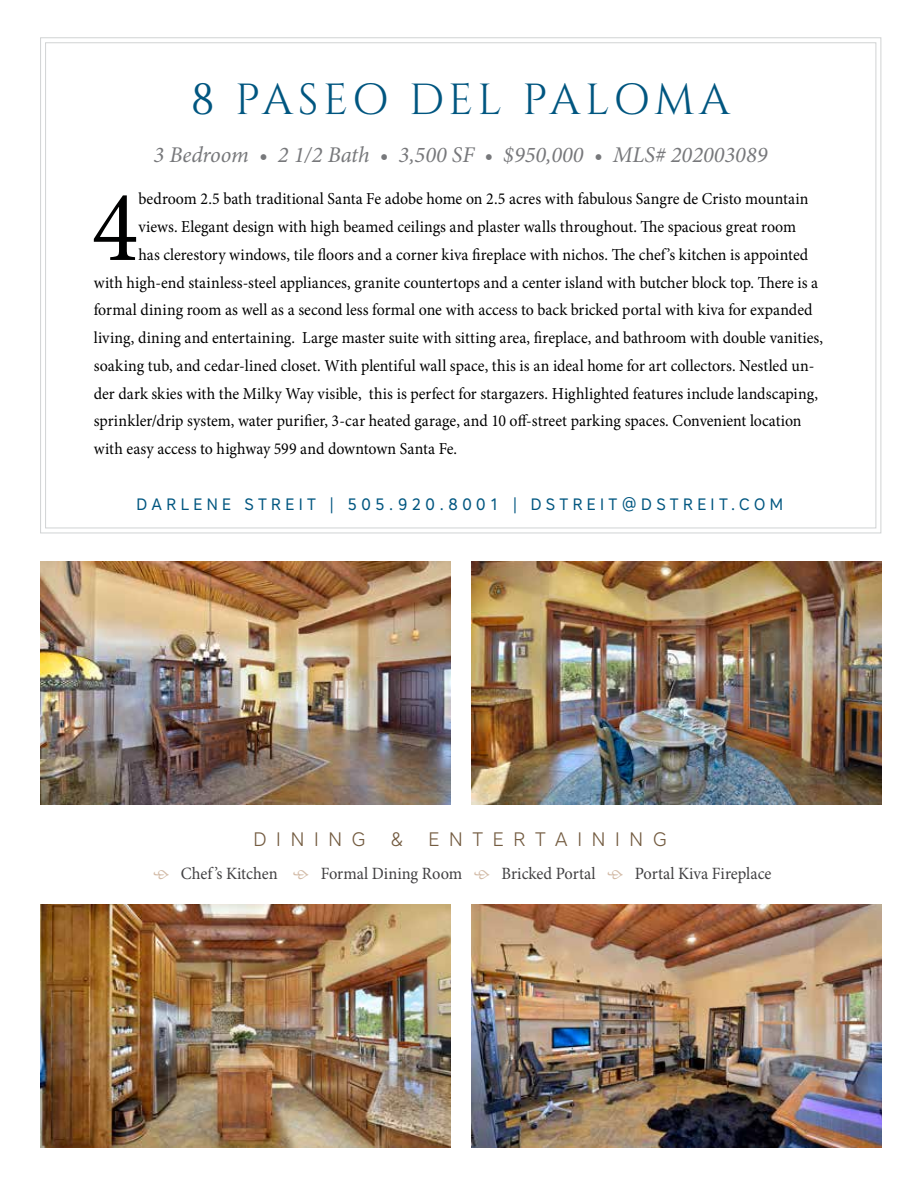
<style>
.page{position:relative;width:918px;height:1188px;background:#fff}
.page>*{position:absolute;margin:0;border:0;box-sizing:border-box;transform-origin:0 0}
.t1{font:102.15px "Minion Pro";color:#000101;scale:.95 1}
.t2{font:43.5px "Cinzel";letter-spacing:.095em;color:#005680}
.t3{font:italic 22.5px "Minion Pro";color:#77787b}
.t4{font:300 19.5px "Core Sans A35";letter-spacing:.5em;color:#745c41}
.t5{font:17.25px "Minion Pro";color:#414042;scale:.95 1}
.t6{font:16.65px "Minion Pro";color:#000101;scale:.95 1}
.t7{font:16.5px "Core Sans A45";letter-spacing:.28em;color:#005680;scale:.95 1}
.s1{font-size:18.75px;color:#d3bba7}
</style>
<div class="page">
<svg style="left:40px;top:37px;width:842px;height:497px"></svg>
<img style="left:40px;top:561px;width:411px;height:243px">
<img style="left:471px;top:561px;width:411px;height:243px">
<img style="left:40px;top:905px;width:411px;height:243px">
<img style="left:471px;top:905px;width:411px;height:243px">
<h2 class="t2" style="left:191px;top:74px;width:541px">8 PASEO DEL PALOMA</h2>
<h3 class="t3" style="left:154px;top:139px;width:615px">3 Bedroom • 2 1/2 Bath • 3,500 SF • $950,000 • MLS# 202003089</h3>
<h1 class="t1" style="left:92px;top:159px;width:51px">4</h1>
<p class="t6" style="left:138px;top:188px;width:707px">bedroom 2.5 bath traditional Santa Fe adobe home on 2.5 acres with fabulous Sangre de Cristo mountain</p>
<p class="t6" style="left:138px;top:216px;width:694px">views. Elegant design with high beamed ceilings and plaster walls throughout. The spacious great room</p>
<p class="t6" style="left:138px;top:243px;width:707px">has clerestory windows, tile floors and a corner kiva fireplace with nichos. The chef’s kitchen is appointed</p>
<p class="t6" style="left:94px;top:271px;width:764px">with high-end stainless-steel appliances, granite countertops and a center island with butcher block top. There is a</p>
<p class="t6" style="left:94px;top:299px;width:758px">formal dining room as well as a second less formal one with access to back bricked portal with kiva for expanded</p>
<p class="t6" style="left:94px;top:327px;width:769px">living, dining and entertaining. Large master suite with sitting area, fireplace, and bathroom with double vanities,</p>
<p class="t6" style="left:94px;top:354px;width:760px">soaking tub, and cedar-lined closet. With plentiful wall space, this is an ideal home for art collectors. Nestled un-</p>
<p class="t6" style="left:94px;top:382px;width:764px">der dark skies with the Milky Way visible, this is perfect for stargazers. Highlighted features include landscaping,</p>
<p class="t6" style="left:94px;top:410px;width:747px">sprinkler/drip system, water purifier, 3-car heated garage, and 10 off-street parking spaces. Convenient location</p>
<p class="t6" style="left:94px;top:438px;width:384px">with easy access to highway 599 and downtown Santa Fe.</p>
<p class="t7" style="left:137px;top:494px;width:682px">DARLENE STREIT | 505.920.8001 | DSTREIT@DSTREIT.COM</p>
<p class="t4" style="left:253px;top:826px;width:114px">DINING</p>
<p class="t4" style="left:391px;top:826px;width:14px">&amp;</p>
<p class="t4" style="left:428px;top:826px;width:240px">ENTERTAINING</p>
<p class="t5" style="left:153px;top:862px;width:653px"><span class="s1">•</span> Chef ’s Kitchen <span class="s1">•</span> Formal Dining Room <span class="s1">•</span> Bricked Portal <span class="s1">•</span> Portal Kiva Fireplace</p>
</div>
